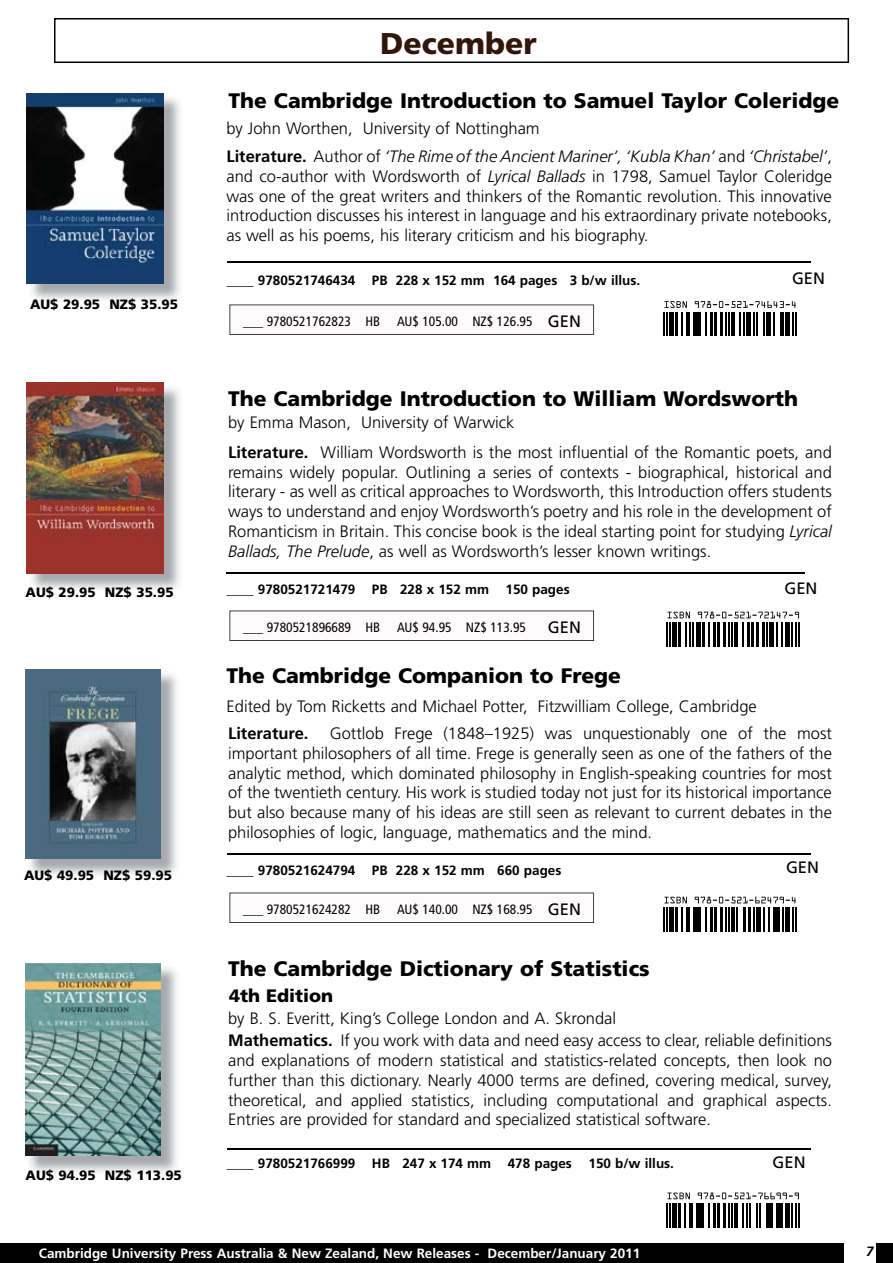
<style>
.page{position:relative;width:893px;height:1263px;background:#fff}
.page>*{position:absolute;margin:0;border:0;box-sizing:border-box;transform-origin:0 0}
.t1{font:900 30px "Frutiger LT Std";color:#30160b}
.t2{font:900 21px "Frutiger LT Std";color:#000}
.t3{font:900 18px "Frutiger LT Std";color:#000}
.t4{font:300 16.5px/19.8px "Frutiger LT Std";color:#000;text-align:justify}
.t5{font:16.5px "Frutiger LT Std";color:#000}
.t6{font:700 16.5px "Frutiger LT Std";color:#000}
.t7{font:700 13.5px "Frutiger LT Std";color:#000}
.t8{font:condensed 13.5px "Frutiger LT Std";color:#000}
.t9{font:700 13.5px "Frutiger";color:#fff}
.t10{font:900 13.5px "Frutiger LT Std";color:#000}
.t11{font:italic 700 13.5px "Frutiger";color:#000}
.s1{font-weight:700}
.s2{font-style:italic}
</style>
<div class="page">
<div style="left:0;top:1243px;width:893px;height:20px;background:#000"></div>
<div style="left:844px;top:1239px;width:31px;height:24px;background:#fff"></div>
<hr style="left:227px;top:262px;width:584px;height:1px;background:#000">
<hr style="left:227px;top:572px;width:578px;height:1px;background:#000">
<hr style="left:227px;top:854px;width:584px;height:1px;background:#000">
<hr style="left:227px;top:1149px;width:584px;height:1px;background:#000">
<img style="left:29px;top:385px;width:151px;height:204px">
<img style="left:27px;top:383px;width:136px;height:190px">
<img style="left:29px;top:965px;width:148px;height:207px">
<img style="left:25px;top:963px;width:135px;height:193px">
<img style="left:31px;top:95px;width:149px;height:205px">
<img style="left:27px;top:93px;width:136px;height:191px">
<img style="left:28px;top:671px;width:149px;height:204px">
<img style="left:25px;top:669px;width:135px;height:189px">
<hr style="left:663px;top:312px;width:2px;height:24px;background:#000">
<svg style="left:664px;top:301px;width:132px;height:35px"></svg>
<hr style="left:795px;top:312px;width:2px;height:24px;background:#000">
<svg style="left:667px;top:612px;width:132px;height:34px"></svg>
<hr style="left:798px;top:622px;width:2px;height:24px;background:#000">
<hr style="left:663px;top:907px;width:2px;height:24px;background:#000">
<svg style="left:664px;top:897px;width:132px;height:34px"></svg>
<hr style="left:795px;top:907px;width:2px;height:24px;background:#000">
<hr style="left:666px;top:1203px;width:2px;height:24px;background:#000">
<svg style="left:667px;top:1192px;width:132px;height:35px"></svg>
<hr style="left:798px;top:1203px;width:2px;height:24px;background:#000">
<svg style="left:230px;top:893px;width:364px;height:30px"></svg>
<svg style="left:230px;top:611px;width:364px;height:30px"></svg>
<svg style="left:230px;top:305px;width:364px;height:30px"></svg>
<svg style="left:54px;top:18px;width:795px;height:45px"></svg>
<h1 class="t1" style="left:380px;top:25px;width:158px">December</h1>
<p class="t2" style="left:228px;top:88px;width:612px">The Cambridge Introduction to Samuel Taylor Coleridge</p>
<p class="t4" style="left:226px;top:118px;width:315px">by John Worthen, University of Nottingham</p>
<p class="t4" style="left:226px;top:147px;width:607px"><span class="s1">Literature.</span> Author of <span class="s2">‘The Rime of the Ancient Mariner’, ‘Kubla Khan’</span> and <span class="s2">‘Christabel’</span>, and co-author with Wordsworth of <span class="s2">Lyrical Ballads</span> in 1798, Samuel Taylor Coleridge was one of the great writers and thinkers of the Romantic revolution. This innovative introduction discusses his interest in language and his extraordinary private notebooks, as well as his poems, his literary criticism and his biography.</p>
<p class="t10" style="left:30px;top:296px;width:150px">AU$ 29.95 NZ$ 35.95</p>
<p class="t10" style="left:26px;top:584px;width:150px">AU$ 29.95 NZ$ 35.95</p>
<p class="t10" style="left:24px;top:867px;width:150px">AU$ 49.95 NZ$ 59.95</p>
<p class="t10" style="left:26px;top:1167px;width:158px">AU$ 94.95 NZ$ 113.95</p>
<p class="t7" style="left:227px;top:272px;width:415px">____ 9780521746434 PB 228 x 152 mm 164 pages 3 b/w illus.</p>
<p class="t8" style="left:243px;top:313px;width:139px">___ 9780521762823 HB</p>
<p class="t8" style="left:397px;top:313px;width:137px">AU$ 105.00 NZ$ 126.95</p>
<p class="t5" style="left:548px;top:311px;width:34px">GEN</p>
<p class="t5" style="left:792px;top:268px;width:34px">GEN</p>
<p class="t2" style="left:228px;top:386px;width:572px">The Cambridge Introduction to William Wordsworth</p>
<p class="t4" style="left:228px;top:413px;width:288px">by Emma Mason, University of Warwick</p>
<p class="t4" style="left:228px;top:442px;width:605px"><span class="s1">Literature.</span> William Wordsworth is the most influential of the Romantic poets, and remains widely popular. Outlining a series of contexts - biographical, historical and literary - as well as critical approaches to Wordsworth, this Introduction offers students ways to understand and enjoy Wordsworth’s poetry and his role in the development of Romanticism in Britain. This concise book is the ideal starting point for studying <span class="s2">Lyrical Ballads, The Prelude</span>, as well as Wordsworth’s lesser known writings.</p>
<p class="t7" style="left:227px;top:582px;width:344px">____ 9780521721479 PB 228 x 152 mm 150 pages</p>
<p class="t8" style="left:243px;top:619px;width:139px">___ 9780521896689 HB</p>
<p class="t8" style="left:397px;top:619px;width:130px">AU$ 94.95 NZ$ 113.95</p>
<p class="t5" style="left:548px;top:617px;width:34px">GEN</p>
<p class="t2" style="left:226px;top:663px;width:396px">The Cambridge Companion to Frege</p>
<p class="t4" style="left:227px;top:696px;width:532px">Edited by Tom Ricketts and Michael Potter, Fitzwilliam College, Cambridge</p>
<p class="t5" style="left:784px;top:579px;width:34px">GEN</p>
<p class="t4" style="left:228px;top:724px;width:605px;text-indent:102px">Gottlob Frege (1848–1925) was unquestionably one of the most important philosophers of all time. Frege is generally seen as one of the fathers of the analytic method, which dominated philosophy in English-speaking countries for most of the twentieth century. His work is studied today not just for its historical importance but also because many of his ideas are still seen as relevant to current debates in the philosophies of logic, language, mathematics and the mind.</p>
<p class="t7" style="left:227px;top:862px;width:336px">____ 9780521624794 PB 228 x 152 mm 660 pages</p>
<p class="t6" style="left:228px;top:724px;width:82px">Literature.</p>
<p class="t5" style="left:786px;top:858px;width:34px">GEN</p>
<p class="t8" style="left:243px;top:901px;width:139px">___ 9780521624282 HB</p>
<p class="t8" style="left:397px;top:901px;width:137px">AU$ 140.00 NZ$ 168.95</p>
<p class="t5" style="left:548px;top:899px;width:34px">GEN</p>
<p class="t2" style="left:228px;top:956px;width:423px">The Cambridge Dictionary of Statistics</p>
<p class="t3" style="left:229px;top:984px;width:106px">4th Edition</p>
<p class="t4" style="left:228px;top:1008px;width:390px">by B. S. Everitt, King’s College London and A. Skrondal</p>
<p class="t4" style="left:228px;top:1031px;width:605px"><span class="s1">Mathematics.</span> If you work with data and need easy access to clear, reliable definitions and explanations of modern statistical and statistics-related concepts, then look no further than this dictionary. Nearly 4000 terms are defined, covering medical, survey, theoretical, and applied statistics, including computational and graphical aspects.<br>Entries are provided for standard and specialized statistical software.</p>
<p class="t7" style="left:227px;top:1155px;width:449px">____ 9780521766999 HB 247 x 174 mm 478 pages 150 b/w illus.</p>
<p class="t5" style="left:773px;top:1152px;width:34px">GEN</p>
<p class="t9" style="left:39px;top:1245px;width:603px">Cambridge University Press Australia &amp; New Zealand, New Releases - December/January 2011</p>
<p class="t11" style="left:866px;top:1243px;width:9px">7</p>
</div>
